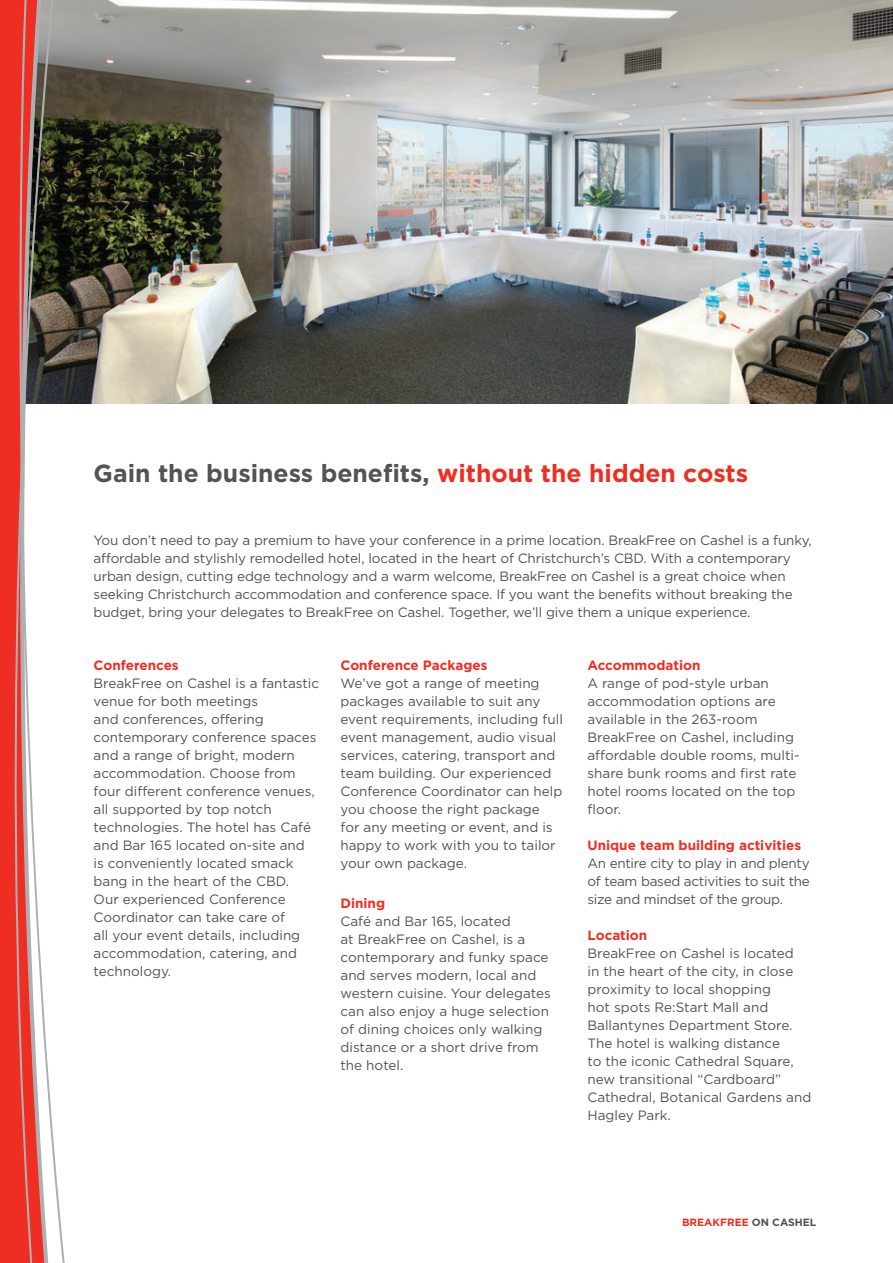
<style>
.page{position:relative;width:893px;height:1263px;background:#fff}
.page>*{position:absolute;margin:0;border:0;box-sizing:border-box;transform-origin:0 0}
.t1{font:700 24.75px "Gotham";color:#535355}
.t2{font:13.5px/18px "Gotham";color:#535355}
.t3{font:700 13.5px "Gotham";color:#ee2e22}
.t4{font:700 10.5px "Gotham";color:#ee2e22}
.s1{color:#ee2e22}
.s2{color:#535355}
</style>
<div class="page">
<img style="left:73px;top:0;width:820px;height:404px">
<div style="left:0;top:0;width:7px;height:1263px;background:#ee2e22"></div>
<svg style="left:7px;top:0;width:66px;height:1263px"></svg>
<svg style="left:10px;top:0;width:48px;height:1263px;fill:#ee2e22"></svg>
<svg style="left:18px;top:0;width:36px;height:1263px"></svg>
<h1 class="t1" style="left:94px;top:458px;width:656px">Gain the business benefits, <span class="s1">without the hidden costs</span></h1>
<p class="t2" style="left:94px;top:531px;width:720px">You don’t need to pay a premium to have your conference in a prime location. BreakFree on Cashel is a funky, affordable and stylishly remodelled hotel, located in the heart of Christchurch’s CBD. With a contemporary urban design, cutting edge technology and a warm welcome, BreakFree on Cashel is a great choice when seeking Christchurch accommodation and conference space. If you want the benefits without breaking the budget, bring your delegates to BreakFree on Cashel. Together, we’ll give them a unique experience.</p>
<p class="t3" style="left:94px;top:658px;width:87px">Conferences</p>
<p class="t2" style="left:94px;top:674px;width:227px">BreakFree on Cashel is a fantastic venue for both meetings<br>and conferences, offering contemporary conference spaces and a range of bright, modern accommodation. Choose from four different conference venues, all supported by top notch technologies. The hotel has Café and Bar 165 located on-site and<br>is conveniently located smack bang in the heart of the CBD.<br>Our experienced Conference<br>Coordinator can take care of<br>all your event details, including accommodation, catering, and technology.</p>
<p class="t3" style="left:340px;top:658px;width:149px">Conference Packages</p>
<p class="t2" style="left:340px;top:674px;width:224px">We’ve got a range of meeting packages available to suit any event requirements, including full event management, audio visual services, catering, transport and team building. Our experienced<br>Conference Coordinator can help you choose the right package<br>for any meeting or event, and is happy to work with you to tailor your own package.</p>
<p class="t3" style="left:340px;top:895px;width:46px">Dining</p>
<p class="t2" style="left:340px;top:912px;width:212px">Café and Bar 165, located<br>at BreakFree on Cashel, is a contemporary and funky space and serves modern, local and western cuisine. Your delegates can also enjoy a huge selection of dining choices only walking distance or a short drive from the hotel.</p>
<p class="t3" style="left:587px;top:658px;width:115px">Accommodation</p>
<p class="t2" style="left:587px;top:674px;width:214px">A range of pod-style urban accommodation options are available in the 263-room<br>BreakFree on Cashel, including affordable double rooms, multi&shy;share bunk rooms and first rate hotel rooms located on the top floor.</p>
<p class="t3" style="left:587px;top:838px;width:215px">Unique team building activities</p>
<p class="t2" style="left:587px;top:854px;width:224px;text-align:justify">An entire city to play in and plenty of team based activities to suit the size and mindset of the group.</p>
<p class="t3" style="left:587px;top:928px;width:61px">Location</p>
<p class="t2" style="left:587px;top:944px;width:225px">BreakFree on Cashel is located<br>in the heart of the city, in close proximity to local shopping<br>hot spots Re:Start Mall and<br>Ballantynes Department Store.<br>The hotel is walking distance<br>to the iconic Cathedral Square, new transitional “Cardboard”<br>Cathedral, Botanical Gardens and<br>Hagley Park.</p>
<p class="t4" style="left:682px;top:1216px;width:136px">BREAKFREE <span class="s2">ON CASHEL</span></p>
</div>
